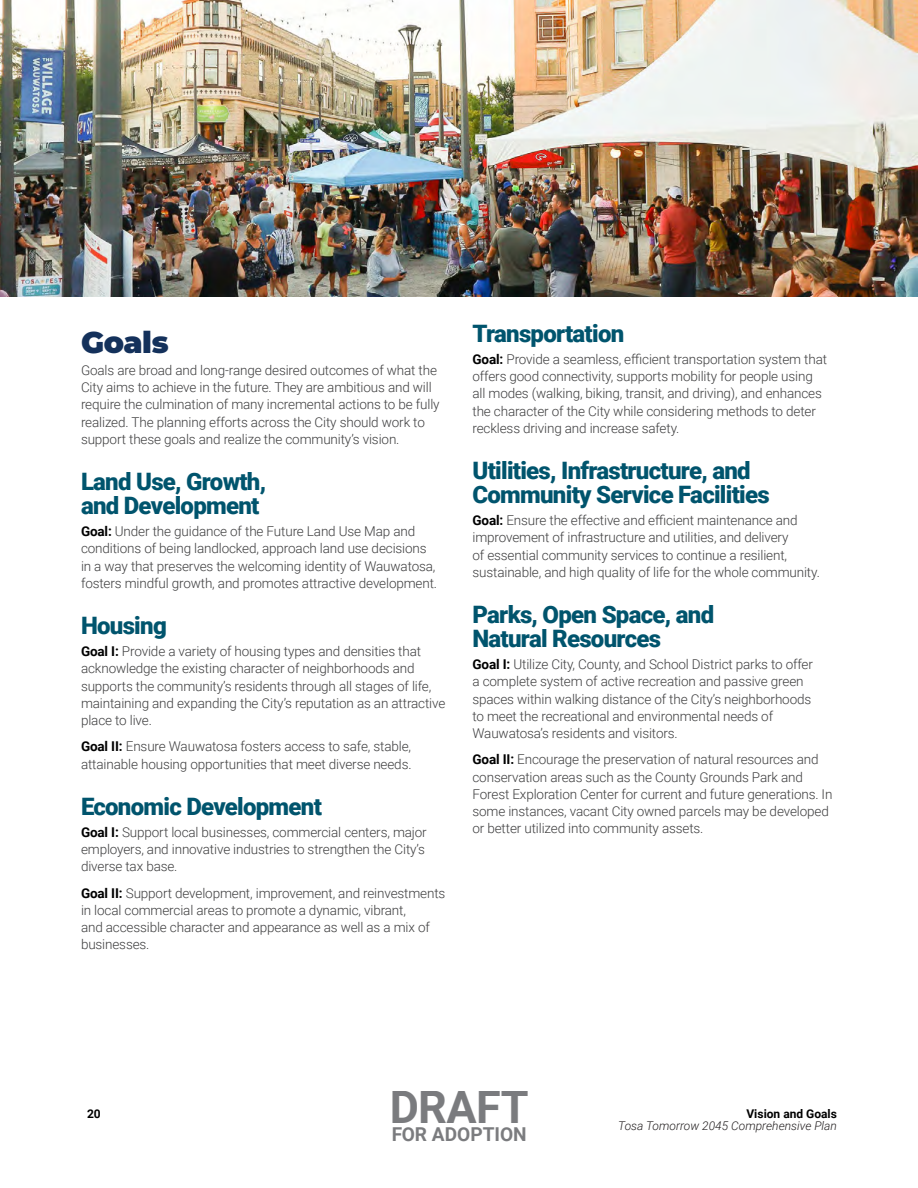
<style>
.page{position:relative;width:918px;height:1188px;background:#fff}
.page>*{position:absolute;margin:0;border:0;box-sizing:border-box;transform-origin:0 0}
.t1{font:700 45px "Roboto";letter-spacing:-.01em;color:#6c6d70}
.heading_1{font:900 30px "Montserrat";letter-spacing:-.01em;color:#14315b}
.heading_2{font:900 24px/24px "Roboto";letter-spacing:-.03em;color:#00546d}
.t2{font:700 19.2px "Roboto";color:#6c6d70}
.t3{font:300 13.5px/17.2px "Roboto";letter-spacing:-.01em;color:#3e3e3f}
.t4{font:italic 300 12px "Roboto";color:#231f20}
.t5{font:700 12px "Roboto";color:#000}
.s1{font-weight:700;color:#000}
</style>
<div class="page">
<img style="left:0;top:0;width:918px;height:297px">
<p class="heading_1" style="left:81px;top:325px;width:89px">Goals</p>
<p class="t3" style="left:81px;top:361px;width:360px">Goals are broad and long-range desired outcomes of what the City aims to achieve in the future. They are ambitious and will require the culmination of many incremental actions to be fully realized. The planning efforts across the City should work to support these goals and realize the community’s vision.</p>
<p class="heading_2" style="left:81px;top:469px;width:187px">Land Use, Growth, and Development</p>
<p class="t3" style="left:81px;top:522px;width:358px"><span class="s1">Goal:</span> Under the guidance of the Future Land Use Map and conditions of being landlocked, approach land use decisions in a way that preserves the welcoming identity of Wauwatosa, fosters mindful growth, and promotes attractive development.</p>
<p class="heading_2" style="left:81px;top:613px;width:87px">Housing</p>
<p class="t3" style="left:81px;top:642px;width:366px"><span class="s1">Goal I:</span> Provide a variety of housing types and densities that acknowledge the existing character of neighborhoods and supports the community’s residents through all stages of life, maintaining and expanding the City’s reputation as an attractive place to live.</p>
<p class="t3" style="left:81px;top:737px;width:332px"><span class="s1">Goal II:</span> Ensure Wauwatosa fosters access to safe, stable, attainable housing opportunities that meet diverse needs.</p>
<p class="heading_2" style="left:81px;top:794px;width:242px">Economic Development</p>
<p class="t3" style="left:81px;top:823px;width:347px"><span class="s1">Goal I:</span> Support local businesses, commercial centers, major employers, and innovative industries to strengthen the City’s diverse tax base.</p>
<p class="t3" style="left:81px;top:884px;width:366px"><span class="s1">Goal II:</span> Support development, improvement, and reinvestments in local commercial areas to promote a dynamic, vibrant,<br>and accessible character and appearance as well as a mix of businesses.</p>
<p class="heading_2" style="left:472px;top:321px;width:153px">Transportation</p>
<p class="t3" style="left:472px;top:350px;width:356px"><span class="s1">Goal:</span> Provide a seamless, efficient transportation system that offers good connectivity, supports mobility for people using all modes (walking, biking, transit, and driving), and enhances the character of the City while considering methods to deter reckless driving and increase safety.</p>
<p class="heading_2" style="left:472px;top:458px;width:299px">Utilities, Infrastructure, and<br>Community Service Facilities</p>
<p class="t3" style="left:472px;top:511px;width:349px"><span class="s1">Goal:</span> Ensure the effective and efficient maintenance and improvement of infrastructure and utilities, and delivery<br>of essential community services to continue a resilient, sustainable, and high quality of life for the whole community.</p>
<p class="heading_2" style="left:472px;top:602px;width:243px">Parks, Open Space, and<br>Natural Resources</p>
<p class="t3" style="left:472px;top:655px;width:342px"><span class="s1">Goal I:</span> Utilize City, County, and School District parks to offer a complete system of active recreation and passive green spaces within walking distance of the City’s neighborhoods to meet the recreational and environmental needs of Wauwatosa’s residents and visitors.</p>
<p class="t3" style="left:472px;top:750px;width:362px"><span class="s1">Goal II:</span> Encourage the preservation of natural resources and conservation areas such as the County Grounds Park and Forest Exploration Center for current and future generations. In some instances, vacant City owned parcels may be developed or better utilized into community assets.</p>
<h1 class="t1" style="left:389px;top:1076px;width:141px">DRAFT</h1>
<p class="t5" style="left:87px;top:1105px;width:15px">20</p>
<p class="t5" style="left:746px;top:1105px;width:92px">Vision and Goals</p>
<p class="t4" style="left:618px;top:1117px;width:220px">Tosa Tomorrow 2045 Comprehensive Plan</p>
<h3 class="t2" style="left:391px;top:1121px;width:137px">FOR ADOPTION</h3>
</div>
